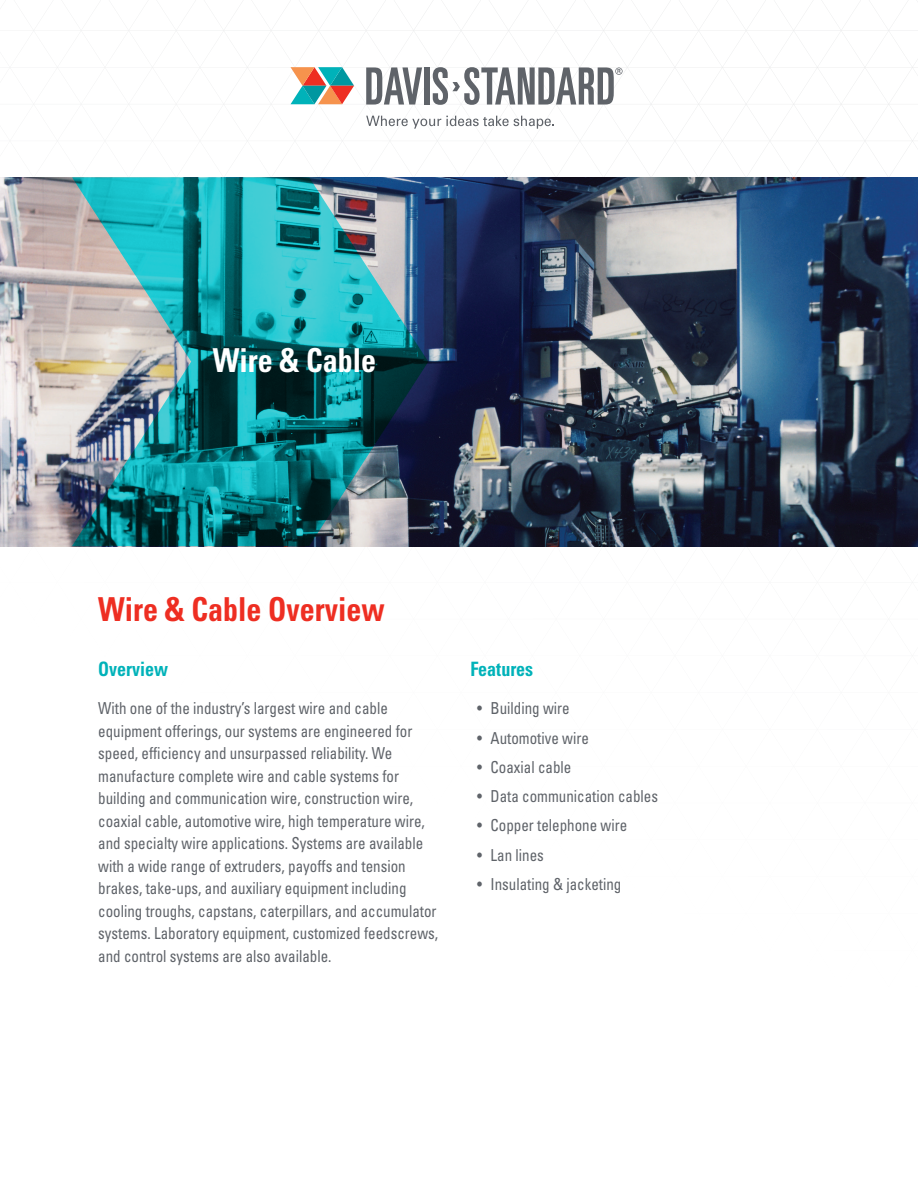
<style>
.page{position:relative;width:918px;height:1188px;background:#fff}
.page>*{position:absolute;margin:0;border:0;box-sizing:border-box;transform-origin:0 0}
.t1{font:700 condensed 33px "Univers LT Std";color:#ee2e22;scale:.91 1}
.t2{font:700 condensed 33px "Univers LT Std";color:#fff;scale:.91 1}
.t3{font:700 condensed 19.8px "Univers LT Std";color:#00b2b9;scale:.91 1}
.t4{font:condensed 16.5px/22.5px "Univers LT Std";color:#5f6369;scale:.91 1}
</style>
<div class="page">
<svg style="left:291px;top:67px;width:63px;height:37px"></svg>
<svg style="left:366px;top:67px;width:56px;height:38px"></svg>
<div style="left:424px;top:67px;width:6px;height:38px;background:#5f6369"></div>
<svg style="left:366px;top:116px;width:188px;height:13px"></svg>
<svg style="left:433px;top:67px;width:190px;height:38px"></svg>
<img style="left:0;top:177px;width:918px;height:369px">
<svg style="left:72px;top:177px;width:356px;height:369px;background:#3a8790"></svg>
<p class="t2" style="left:213px;top:340px;width:181px">Wire &amp; Cable</p>
<p class="t1" style="left:98px;top:589px;width:317px">Wire &amp; Cable Overview</p>
<p class="t3" style="left:98px;top:657px;width:78px">Overview</p>
<p class="t3" style="left:470px;top:657px;width:71px">Features</p>
<p class="t4" style="left:98px;top:697px;width:375px">With one of the industry’s largest wire and cable equipment offerings, our systems are engineered for speed, efficiency and unsurpassed reliability. We manufacture complete wire and cable systems for building and communication wire, construction wire, coaxial cable, automotive wire, high temperature wire, and specialty wire applications. Systems are available with a wide range of extruders, payoffs and tension brakes, take-ups, and auxiliary equipment including cooling troughs, capstans, caterpillars, and accumulator systems. Laboratory equipment, customized feedscrews, and control systems are also available.</p>
<p class="t4" style="left:477px;top:697px;width:103px">• Building wire</p>
<p class="t4" style="left:477px;top:726px;width:124px">• Automotive wire</p>
<p class="t4" style="left:477px;top:756px;width:105px">• Coaxial cable</p>
<p class="t4" style="left:477px;top:785px;width:200px">• Data communication cables</p>
<p class="t4" style="left:477px;top:814px;width:167px">• Copper telephone wire</p>
<p class="t4" style="left:477px;top:843px;width:75px">• Lan lines</p>
<p class="t4" style="left:477px;top:873px;width:160px">• Insulating &amp; jacketing</p>
</div>
